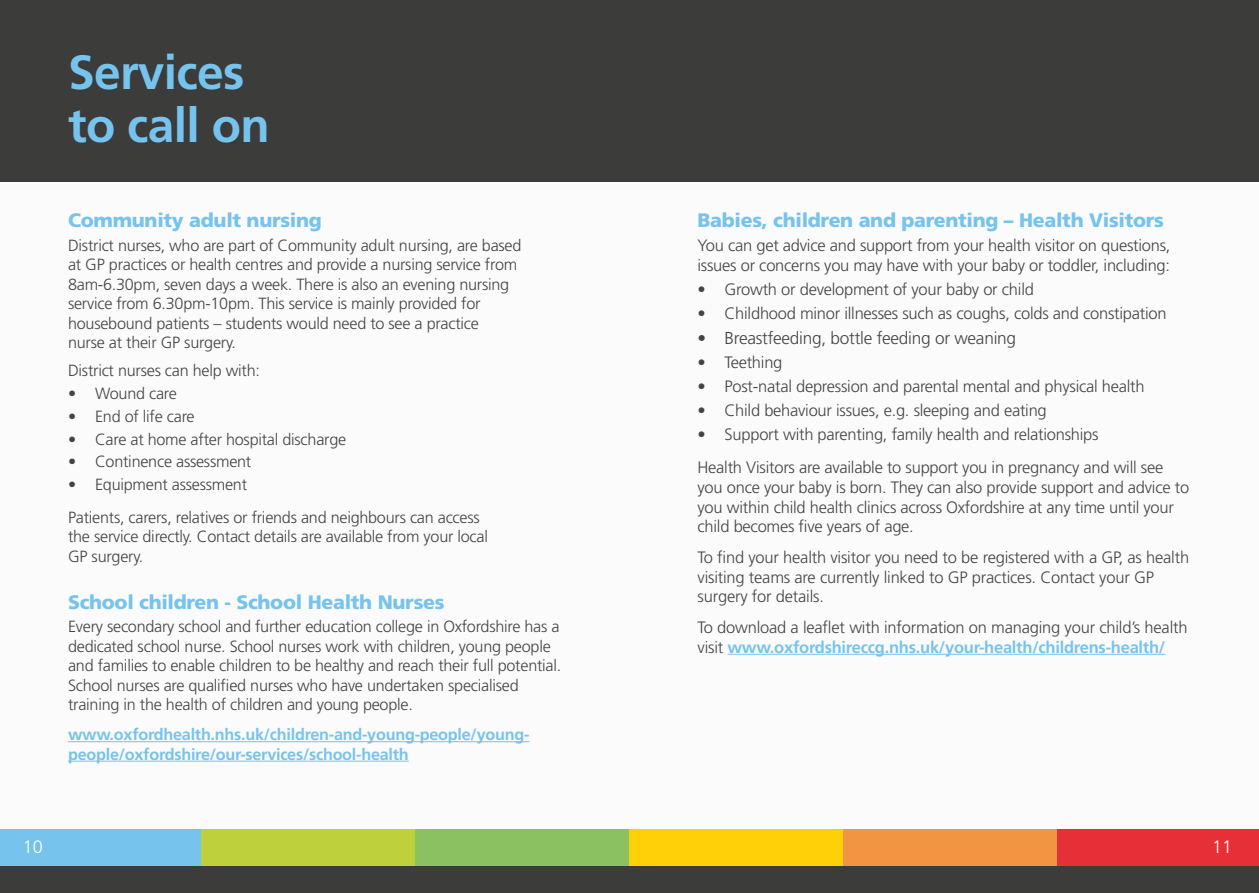
<style>
.page{position:relative;width:1259px;height:893px;background:#fff}
.page>*{position:absolute;margin:0;border:0;box-sizing:border-box;transform-origin:0 0}
.t1{font:700 48px/52.5px "Frutiger LT Std";letter-spacing:-.015em;color:#76c3ee}
.t2{font:900 19.5px "Frutiger LT Std";letter-spacing:-.015em;color:#76c3ee}
.t3{font:300 18px "Frutiger LT Std";color:#fff}
.t4{font:300 17.25px "Frutiger LT Std";letter-spacing:-.015em;color:#454444}
.t5{font:300 16.5px/19.8px "Frutiger LT Std";letter-spacing:-.015em;color:#454444}
.t6{font:300 16.2px/19.5px "Frutiger LT Std";letter-spacing:-.015em;color:#454444}
.t7{font:700 16.2px/19.5px "Frutiger LT Std";letter-spacing:-.015em;color:#76c3ee}
.s1{font-weight:700;color:#76c3ee}
</style>
<div class="page">
<div style="left:0;top:828px;width:201px;height:43px;background:#76c3ee"></div>
<div style="left:201px;top:828px;width:214px;height:43px;background:#bed13d"></div>
<div style="left:415px;top:828px;width:214px;height:43px;background:#8cc161"></div>
<div style="left:629px;top:828px;width:214px;height:43px;background:#ffcf07"></div>
<div style="left:843px;top:828px;width:214px;height:43px;background:#f39443"></div>
<div style="left:1057px;top:828px;width:202px;height:43px;background:#e72f37"></div>
<div style="left:0;top:866px;width:1259px;height:27px;background:#3c3c3b"></div>
<div style="left:0;top:170px;width:1259px;height:658px;background:#fbfbfb"></div>
<div style="left:0;top:0;width:1259px;height:182px;background:#3c3c3b"></div>
<hr style="left:68px;top:741px;width:461px;height:1px;background:#76c3ee">
<hr style="left:68px;top:761px;width:341px;height:1px;background:#76c3ee">
<hr style="left:727px;top:654px;width:438px;height:1px;background:#76c3ee">
<h1 class="t1" style="left:68px;top:46px;width:203px">Services to call on</h1>
<p class="t2" style="left:68px;top:209px;width:255px">Community adult nursing</p>
<p class="t6" style="left:68px;top:236px;width:455px">District nurses, who are part of Community adult nursing, are based at GP practices or health centres and provide a nursing service from 8am-6.30pm, seven days a week. There is also an evening nursing service from 6.30pm-10pm. This service is mainly provided for housebound patients – students would need to see a practice<br>nurse at their GP surgery.</p>
<p class="t6" style="left:68px;top:361px;width:193px">District nurses can help with:</p>
<p class="t6" style="left:68px;top:384px;width:110px">• Wound care</p>
<p class="t6" style="left:68px;top:407px;width:128px">• End of life care</p>
<p class="t6" style="left:68px;top:429px;width:280px">• Care at home after hospital discharge</p>
<p class="t6" style="left:68px;top:452px;width:185px">• Continence assessment</p>
<p class="t6" style="left:68px;top:469px;width:413px;line-height:32.2px">• Equipment assessment<br>Patients, carers, relatives or friends and neighbours can access</p>
<p class="t6" style="left:68px;top:527px;width:421px">the service directly. Contact details are available from your local<br>GP surgery.</p>
<p class="t2" style="left:68px;top:590px;width:378px">School children - School Health Nurses</p>
<p class="t6" style="left:68px;top:617px;width:495px">Every secondary school and further education college in Oxfordshire has a dedicated school nurse. School nurses work with children, young people and families to enable children to be healthy and reach their full potential.<br>School nurses are qualified nurses who have undertaken specialised training in the health of children and young people.</p>
<p class="t7" style="left:68px;top:725px;width:463px">www.oxfordhealth.nhs.uk/children-and-young-people/young&shy;people/oxfordshire/our-services/school-health</p>
<p class="t2" style="left:697px;top:209px;width:468px">Babies, children and parenting – Health Visitors</p>
<p class="t5" style="left:697px;top:236px;width:474px">You can get advice and support from your health visitor on questions, issues or concerns you may have with your baby or toddler, including:</p>
<p class="t5" style="left:697px;top:280px;width:338px">• Growth or development of your baby or child</p>
<p class="t5" style="left:697px;top:304px;width:470px">• Childhood minor illnesses such as coughs, colds and constipation</p>
<p class="t4" style="left:697px;top:328px;width:320px">• Breastfeeding, bottle feeding or weaning</p>
<p class="t5" style="left:697px;top:353px;width:86px">• Teething</p>
<p class="t5" style="left:697px;top:377px;width:449px">• Post-natal depression and parental mental and physical health</p>
<p class="t5" style="left:697px;top:401px;width:351px">• Child behaviour issues, e.g. sleeping and eating</p>
<p class="t5" style="left:697px;top:419px;width:467px;line-height:32.5px">• Support with parenting, family health and relationships<br>Health Visitors are available to support you in pregnancy and will see</p>
<p class="t5" style="left:697px;top:477px;width:493px">you once your baby is born. They can also provide support and advice to you within child health clinics across Oxfordshire at any time until your child becomes five years of age.</p>
<p class="t5" style="left:697px;top:547px;width:493px">To find your health visitor you need to be registered with a GP, as health visiting teams are currently linked to GP practices. Contact your GP surgery for details.</p>
<p class="t5" style="left:697px;top:617px;width:491px">To download a leaflet with information on managing your child’s health visit <span class="s1">www.oxfordshireccg.nhs.uk/your-health/childrens-health/</span></p>
<p class="t3" style="left:23px;top:837px;width:22px">10</p>
<p class="t3" style="left:1212px;top:837px;width:22px">11</p>
</div>
